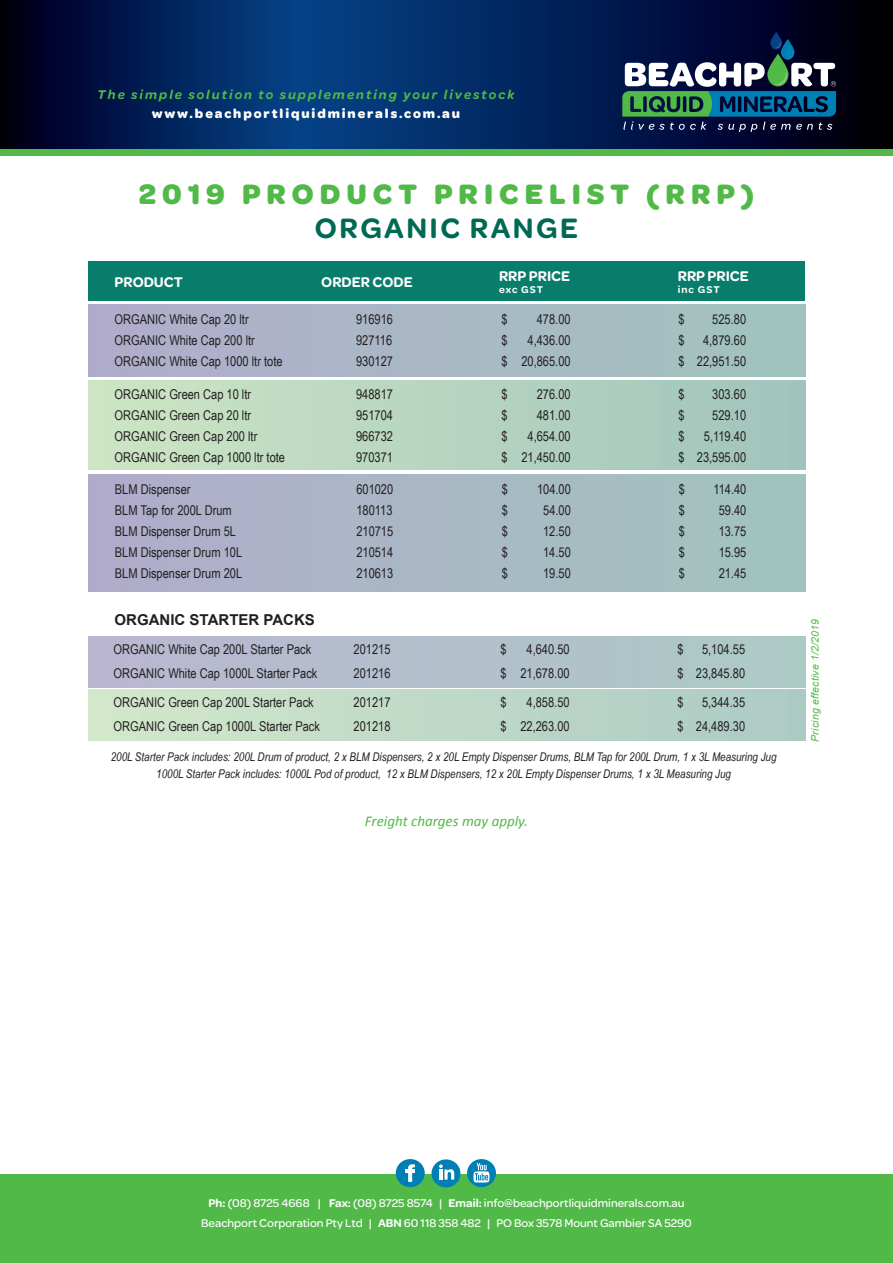
<style>
.page{position:relative;width:893px;height:1263px;background:#fff}
.page>*{position:absolute;margin:0;border:0;box-sizing:border-box;transform-origin:0 0}
.t1{font:700 30px "Omnes";letter-spacing:.2em;color:#51b948}
.t2{font:600 30px "Omnes";letter-spacing:.08em;color:#006954}
.t3{font:600 15px "Omnes";color:#fff}
.t4{font:italic 15px "Calibri";color:#51b948}
.t5{font:700 15px "Arial";color:#231f20}
.t6{font:13.5px "Arial Narrow";color:#231f20}
.t7{font:italic 600 13.5px "Omnes";letter-spacing:.15em;color:#51b948}
.t8{font:700 13.5px "Omnes";letter-spacing:.14em;color:#fff}
.t9{font:italic 12px/16.5px "Arial Narrow";color:#231f20;text-align:center}
.t10{font:500 12px "Omnes";color:#fff}
.t11{font:italic 10.5px "Arial";letter-spacing:.015em;color:#51b948}
.t12{font:600 10.5px "Omnes";letter-spacing:.1em;color:#fff}
.s1{font-weight:600}
</style>
<div class="page">
<div style="left:0;top:1174px;width:893px;height:89px;background:#51b948"></div>
<div style="left:88px;top:305px;width:717px;height:72px;background:#a9b8c4"></div>
<div style="left:88px;top:474px;width:717px;height:117px;background:#a9b8c4"></div>
<div style="left:88px;top:689px;width:717px;height:51px;background:linear-gradient(to right,#d3e8ca,#accac5)"></div>
<div style="left:88px;top:636px;width:717px;height:51px;background:#b3c0cc"></div>
<div style="left:88px;top:380px;width:717px;height:90px;background:linear-gradient(to right,#cde6c3,#a1c3bd)"></div>
<div style="left:88px;top:261px;width:717px;height:40px;background:#097d6c"></div>
<svg style="left:0;top:0;width:893px;height:149px;background:#012053"></svg>
<svg style="left:622px;top:33px;width:214px;height:99px;background:#2c4b61"></svg>
<div style="left:0;top:149px;width:893px;height:7px;background:#51b948"></div>
<div style="left:431px;top:1159px;width:29px;height:28px;background:#007fb4;border-radius:50%"></div>
<svg style="left:439px;top:1164px;width:15px;height:15px"></svg>
<div style="left:396px;top:1159px;width:29px;height:28px;background:#007fb4;border-radius:50%"></div>
<svg style="left:406px;top:1164px;width:9px;height:18px"></svg>
<div style="left:467px;top:1159px;width:29px;height:28px;background:#007fb4;border-radius:50%"></div>
<svg style="left:473px;top:1163px;width:16px;height:19px"></svg>
<p class="t7" style="left:98px;top:85px;width:418px">The simple solution to supplementing your livestock</p>
<p class="t8" style="left:152px;top:103px;width:310px">www.beachportliquidminerals.com.au</p>
<h1 class="t1" style="left:139px;top:171px;width:617px">2019 PRODUCT PRICELIST (RRP)</h1>
<h1 class="t2" style="left:315px;top:207px;width:265px">ORGANIC RANGE</h1>
<p class="t3" style="left:115px;top:271px;width:70px">PRODUCT</p>
<p class="t3" style="left:321px;top:271px;width:93px">ORDER CODE</p>
<p class="t3" style="left:499px;top:265px;width:72px">RRP PRICE</p>
<p class="t12" style="left:499px;top:282px;width:46px">exc GST</p>
<p class="t3" style="left:678px;top:265px;width:72px">RRP PRICE</p>
<p class="t12" style="left:678px;top:282px;width:44px">inc GST</p>
<p class="t6" style="left:115px;top:309px;width:136px">ORGANIC White Cap 20 ltr</p>
<p class="t6" style="left:356px;top:309px;width:38px">916916</p>
<p class="t6" style="left:501px;top:309px;width:8px">$</p>
<p class="t6" style="left:537px;top:309px;width:35px">478.00</p>
<p class="t6" style="left:678px;top:309px;width:8px">$</p>
<p class="t6" style="left:712px;top:309px;width:35px">525.80</p>
<p class="t6" style="left:115px;top:330px;width:142px">ORGANIC White Cap 200 ltr</p>
<p class="t6" style="left:356px;top:330px;width:38px">927116</p>
<p class="t6" style="left:501px;top:330px;width:8px">$</p>
<p class="t6" style="left:528px;top:330px;width:45px">4,436.00</p>
<p class="t6" style="left:678px;top:330px;width:8px">$</p>
<p class="t6" style="left:703px;top:330px;width:45px">4,879.60</p>
<p class="t6" style="left:115px;top:351px;width:169px">ORGANIC White Cap 1000 ltr tote</p>
<p class="t6" style="left:356px;top:351px;width:38px">930127</p>
<p class="t6" style="left:501px;top:351px;width:71px">$ 20,865.00</p>
<p class="t6" style="left:678px;top:351px;width:69px">$ 22,951.50</p>
<p class="t6" style="left:115px;top:384px;width:138px">ORGANIC Green Cap 10 ltr</p>
<p class="t6" style="left:356px;top:384px;width:38px">948817</p>
<p class="t6" style="left:501px;top:384px;width:8px">$</p>
<p class="t6" style="left:537px;top:384px;width:35px">276.00</p>
<p class="t6" style="left:678px;top:384px;width:8px">$</p>
<p class="t6" style="left:712px;top:384px;width:35px">303.60</p>
<p class="t6" style="left:115px;top:405px;width:138px">ORGANIC Green Cap 20 ltr</p>
<p class="t6" style="left:356px;top:405px;width:38px">951704</p>
<p class="t6" style="left:501px;top:405px;width:8px">$</p>
<p class="t6" style="left:537px;top:405px;width:35px">481.00</p>
<p class="t6" style="left:678px;top:405px;width:8px">$</p>
<p class="t6" style="left:712px;top:405px;width:35px">529.10</p>
<p class="t6" style="left:115px;top:426px;width:144px">ORGANIC Green Cap 200 ltr</p>
<p class="t6" style="left:356px;top:426px;width:38px">966732</p>
<p class="t6" style="left:501px;top:426px;width:8px">$</p>
<p class="t6" style="left:528px;top:426px;width:45px">4,654.00</p>
<p class="t6" style="left:678px;top:426px;width:8px">$</p>
<p class="t6" style="left:704px;top:426px;width:44px">5,119.40</p>
<p class="t6" style="left:115px;top:447px;width:172px">ORGANIC Green Cap 1000 ltr tote</p>
<p class="t6" style="left:356px;top:447px;width:38px">970371</p>
<p class="t6" style="left:501px;top:447px;width:71px">$ 21,450.00</p>
<p class="t6" style="left:678px;top:447px;width:69px">$ 23,595.00</p>
<p class="t6" style="left:115px;top:479px;width:77px">BLM Dispenser</p>
<p class="t6" style="left:356px;top:479px;width:38px">601020</p>
<p class="t6" style="left:502px;top:479px;width:8px">$</p>
<p class="t6" style="left:537px;top:479px;width:35px">104.00</p>
<p class="t6" style="left:679px;top:479px;width:8px">$</p>
<p class="t6" style="left:713px;top:479px;width:35px">114.40</p>
<p class="t6" style="left:115px;top:500px;width:118px">BLM Tap for 200L Drum</p>
<p class="t6" style="left:356px;top:500px;width:38px">180113</p>
<p class="t6" style="left:502px;top:500px;width:8px">$</p>
<p class="t6" style="left:543px;top:500px;width:29px">54.00</p>
<p class="t6" style="left:679px;top:500px;width:8px">$</p>
<p class="t6" style="left:719px;top:500px;width:29px">59.40</p>
<p class="t6" style="left:115px;top:521px;width:123px">BLM Dispenser Drum 5L</p>
<p class="t6" style="left:356px;top:521px;width:38px">210715</p>
<p class="t6" style="left:502px;top:521px;width:8px">$</p>
<p class="t6" style="left:543px;top:521px;width:29px">12.50</p>
<p class="t6" style="left:679px;top:521px;width:8px">$</p>
<p class="t6" style="left:719px;top:521px;width:29px">13.75</p>
<p class="t6" style="left:115px;top:542px;width:129px">BLM Dispenser Drum 10L</p>
<p class="t6" style="left:356px;top:542px;width:38px">210514</p>
<p class="t6" style="left:502px;top:542px;width:8px">$</p>
<p class="t6" style="left:543px;top:542px;width:29px">14.50</p>
<p class="t6" style="left:679px;top:542px;width:8px">$</p>
<p class="t6" style="left:719px;top:542px;width:29px">15.95</p>
<p class="t6" style="left:115px;top:563px;width:129px">BLM Dispenser Drum 20L</p>
<p class="t6" style="left:356px;top:563px;width:38px">210613</p>
<p class="t6" style="left:502px;top:563px;width:8px">$</p>
<p class="t6" style="left:543px;top:563px;width:29px">19.50</p>
<p class="t6" style="left:679px;top:563px;width:8px">$</p>
<p class="t6" style="left:719px;top:563px;width:29px">21.45</p>
<p class="t5" style="left:115px;top:610px;width:202px">ORGANIC STARTER PACKS</p>
<p class="t6" style="left:114px;top:639px;width:199px">ORGANIC White Cap 200L Starter Pack</p>
<p class="t6" style="left:354px;top:639px;width:38px">201215</p>
<p class="t6" style="left:500px;top:639px;width:8px">$</p>
<p class="t6" style="left:527px;top:639px;width:45px">4,640.50</p>
<p class="t6" style="left:677px;top:639px;width:8px">$</p>
<p class="t6" style="left:702px;top:639px;width:45px">5,104.55</p>
<p class="t6" style="left:114px;top:663px;width:205px">ORGANIC White Cap 1000L Starter Pack</p>
<p class="t6" style="left:354px;top:663px;width:38px">201216</p>
<p class="t6" style="left:500px;top:663px;width:71px">$ 21,678.00</p>
<p class="t6" style="left:677px;top:663px;width:69px">$ 23,845.80</p>
<p class="t6" style="left:114px;top:692px;width:202px">ORGANIC Green Cap 200L Starter Pack</p>
<p class="t6" style="left:354px;top:692px;width:38px">201217</p>
<p class="t6" style="left:500px;top:692px;width:8px">$</p>
<p class="t6" style="left:527px;top:692px;width:45px">4,858.50</p>
<p class="t6" style="left:677px;top:692px;width:8px">$</p>
<p class="t6" style="left:702px;top:692px;width:45px">5,344.35</p>
<p class="t6" style="left:114px;top:716px;width:208px">ORGANIC Green Cap 1000L Starter Pack</p>
<p class="t6" style="left:354px;top:716px;width:38px">201218</p>
<p class="t6" style="left:500px;top:716px;width:71px">$ 22,263.00</p>
<p class="t6" style="left:677px;top:716px;width:69px">$ 24,489.30</p>
<p class="t9" style="left:111px;top:749px;width:667px">200L Starter Pack includes: 200L Drum of product, 2 x BLM Dispensers, 2 x 20L Empty Dispenser Drums, BLM Tap for 200L Drum, 1 x 3L Measuring Jug<br>1000L Starter Pack includes: 1000L Pod of product, 12 x BLM Dispensers, 12 x 20L Empty Dispenser Drums, 1 x 3L Measuring Jug</p>
<p class="t4" style="left:365px;top:811px;width:165px">Freight charges may apply.</p>
<p class="t11" style="left:808px;top:742px;width:125px;rotate:-90deg">Pricing effective 1/2/2019</p>
<p class="t10" style="left:209px;top:1195px;width:477px"><span class="s1">Ph:</span> (08) 8725 4668 | <span class="s1">Fax:</span> (08) 8725 8574 | <span class="s1">Email:</span> info@beachportliquidminerals.com.au</p>
<p class="t10" style="left:201px;top:1215px;width:492px">Beachport Corporation Pty Ltd | <span class="s1">ABN</span> 60 118 358 482 | PO Box 3578 Mount Gambier SA 5290</p>
</div>
